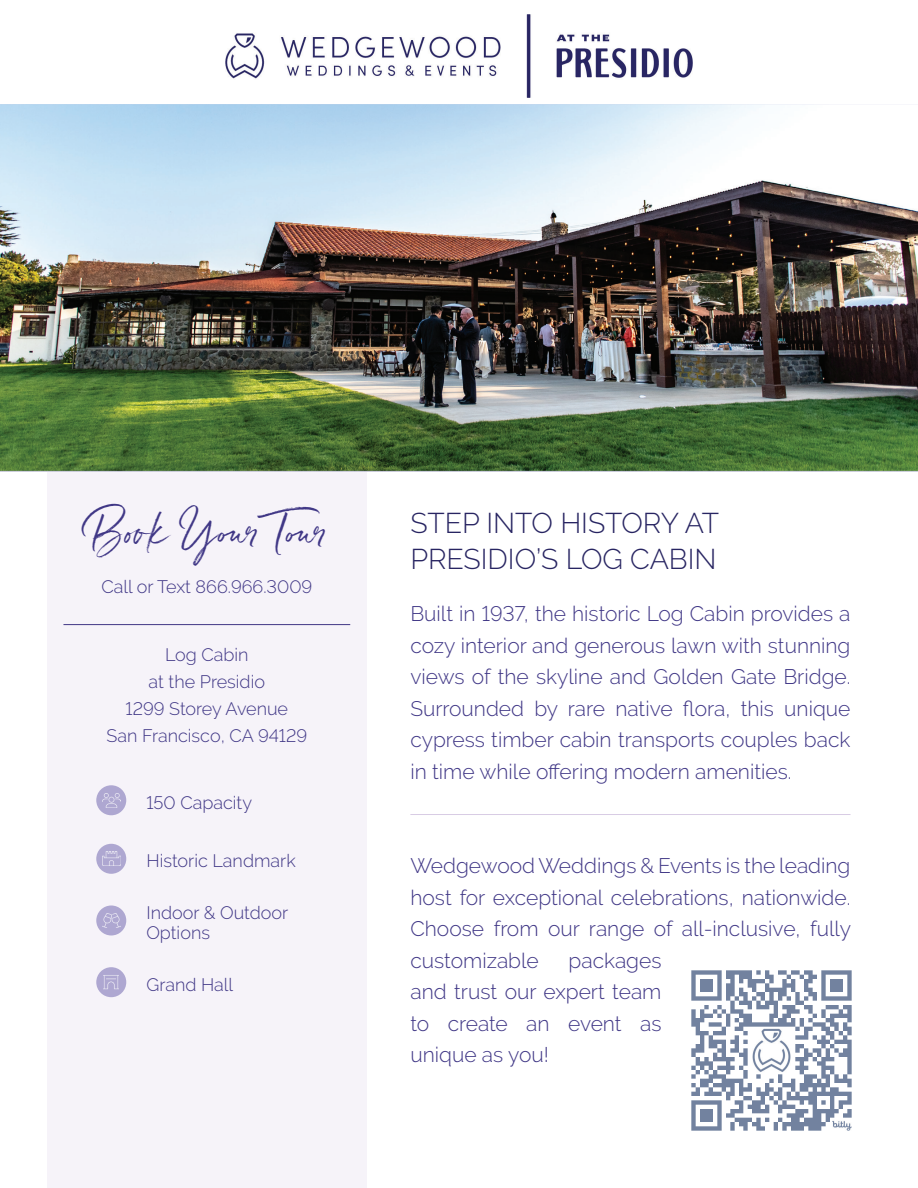
<style>
.page{position:relative;width:918px;height:1188px;background:#fff}
.page>*{position:absolute;margin:0;border:0;box-sizing:border-box;transform-origin:0 0}
.t1{font:37.5px "Belluga";color:#403786}
.t2{font:300 28.5px/36px "Raleway";color:#282562}
.t3{font:300 21px/31.5px "Raleway";color:#403786;text-align:justify}
.t4{font:300 18px/27px "Raleway";color:#403786;text-align:center}
</style>
<div class="page">
<div style="left:47px;top:409px;width:320px;height:779px;background:#f6f3f9"></div>
<hr style="left:63px;top:624px;width:287px;height:1px;background:#403786">
<div style="left:96px;top:785px;width:30px;height:30px;background:#aea7d1;border-radius:50%"></div>
<img style="left:102px;top:793px;width:18px;height:14px">
<div style="left:96px;top:844px;width:30px;height:30px;background:#aea7d1;border-radius:50%"></div>
<img style="left:102px;top:852px;width:18px;height:14px">
<div style="left:96px;top:905px;width:30px;height:30px;background:#aea7d1;border-radius:50%"></div>
<img style="left:102px;top:913px;width:18px;height:15px">
<div style="left:96px;top:967px;width:30px;height:30px;background:#aea7d1;border-radius:50%"></div>
<img style="left:104px;top:975px;width:15px;height:15px">
<img style="left:0;top:104px;width:918px;height:368px">
<hr style="left:410px;top:814px;width:440px;height:1px;background:#d8cce4">
<img style="left:691px;top:970px;width:161px;height:161px">
<img style="left:225px;top:14px;width:468px;height:83px">
<h1 class="t1" style="left:87px;top:509px;width:245px">Book Your Tour</h1>
<p class="t4" style="left:101px;top:573px;width:212px">Call or Text 866.966.3009</p>
<p class="t4" style="left:107px;top:641px;width:202px">Log Cabin<br>at the Presidio<br>1299 Storey Avenue<br>San Francisco, CA 94129</p>
<p class="t4" style="left:146px;top:789px;width:107px">150 Capacity</p>
<p class="t4" style="left:146px;top:847px;width:151px">Historic Landmark</p>
<p class="t4" style="left:146px;top:903px;width:143px;line-height:19.5px;text-align:left">Indoor &amp; Outdoor<br>Options</p>
<p class="t4" style="left:146px;top:971px;width:88px">Grand Hall</p>
<h2 class="t2" style="left:410px;top:505px;width:310px">STEP INTO HISTORY AT<br>PRESIDIO’S LOG CABIN</h2>
<p class="t3" style="left:410px;top:598px;width:442px">Built in 1937, the historic Log Cabin provides a cozy interior and generous lawn with stunning views of the skyline and Golden Gate Bridge.<br>Surrounded by rare native flora, this unique cypress timber cabin transports couples back in time while offering modern amenities.</p>
<p class="t3" style="left:410px;top:850px;width:442px">Wedgewood Weddings &amp; Events is the leading host for exceptional celebrations, nationwide.<br>Choose from our range of all-inclusive, fully customizable</p>
<p class="t3" style="left:410px;top:945px;width:253px;text-indent:158px">packages and trust our expert team to create an event as unique as you!</p>
</div>
